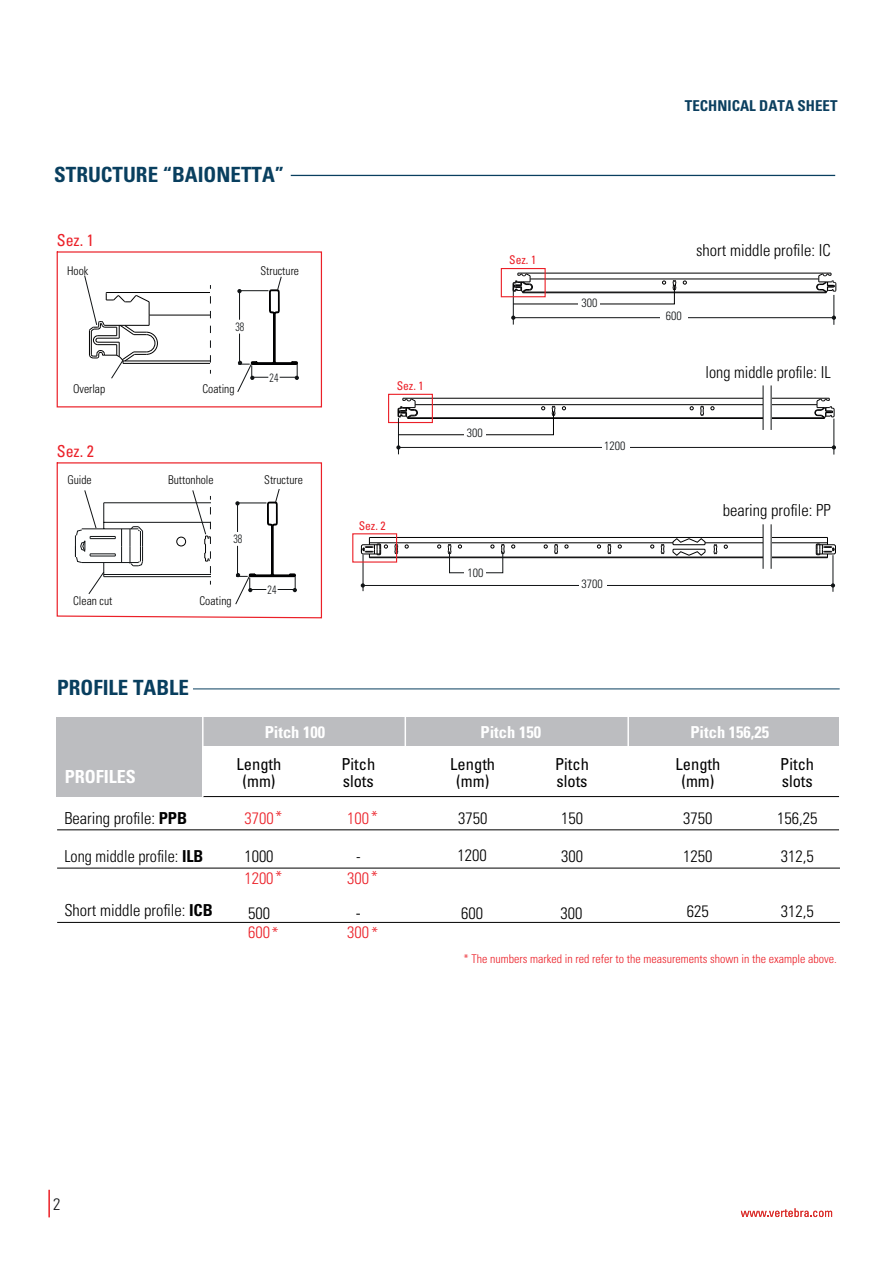
<style>
.page{position:relative;width:893px;height:1263px;background:#fff}
.page>*{position:absolute;margin:0;border:0;box-sizing:border-box;transform-origin:0 0}
.t1{font:700 condensed 21px "Univers LT Std";color:#093f5f}
.t2{font:700 condensed 21px "Univers LT Std";color:#083e5e}
.t3{font:700 condensed 18px "Univers LT Std";color:#fff}
.t4{font:300 condensed 18px "Univers LT Std";color:#000001}
.t5{font:300 condensed 16.5px "Univers LT Std";color:#000001}
.t6{font:condensed 16.5px/16.5px "Univers LT Std";color:#000001;text-align:center}
.t7{font:700 condensed 16.5px "Univers LT Std";color:#fff}
.t8{font:300 condensed 16.5px "Univers LT Std";color:#eb2028}
.t9{font:condensed 16.5px "Univers LT Std";color:#eb2028}
.t10{font:300 condensed 16.5px "Univers LT Std";color:#111416}
.t11{font:700 condensed 15px "Univers LT Std";color:#0b3f5f}
.t12{font:300 condensed 12px "Univers LT Std";color:#eb1f27}
.t13{font:300 condensed 12px "Univers LT Std";color:#000001}
.t14{font:300 condensed 12px "Univers LT Std";color:#111416}
.t15{font:condensed 12px "Univers LT Std";color:#eb2028}
.t16{font:300 condensed 12px "Univers LT Std";color:#111416;scale:.84 1}
.s1{font-weight:700}
</style>
<div class="page">
<svg style="left:741px;top:1208px;width:91px;height:9px"></svg>
<hr style="left:48px;top:1190px;width:2px;height:27px;background:#ec1f26">
<hr style="left:291px;top:175px;width:544px;height:1px;background:#093f5f">
<hr style="left:518px;top:273px;width:313px;height:1px;background:#000001">
<hr style="left:530px;top:279px;width:289px;height:1px;background:#000001">
<hr style="left:523px;top:292px;width:303px;height:1px;background:#000001">
<svg style="left:816px;top:273px;width:21px;height:20px"></svg>
<hr style="left:403px;top:398px;width:426px;height:1px;background:#000001">
<hr style="left:415px;top:404px;width:402px;height:1px;background:#000001">
<svg style="left:562px;top:406px;width:4px;height:4px"></svg>
<svg style="left:700px;top:406px;width:4px;height:10px"></svg>
<hr style="left:408px;top:417px;width:416px;height:1px;background:#000001">
<hr style="left:408px;top:418px;width:416px;height:1px;background:#000001">
<svg style="left:814px;top:398px;width:21px;height:21px"></svg>
<div style="left:388px;top:394px;width:45px;height:29px;border:1px solid #eb2028"></div>
<div style="left:763px;top:387px;width:8px;height:39px;background:#fff"></div>
<hr style="left:398px;top:447px;width:436px;height:1px;background:#111416">
<div style="left:602px;top:436px;width:27px;height:18px;background:#fff"></div>
<hr style="left:834px;top:419px;width:1px;height:36px;background:#111416">
<hr style="left:398px;top:418px;width:1px;height:36px;background:#111416">
<svg style="left:398px;top:398px;width:158px;height:37px"></svg>
<div style="left:464px;top:429px;width:22px;height:11px;background:#fff"></div>
<svg style="left:513px;top:273px;width:163px;height:31px"></svg>
<div style="left:579px;top:298px;width:21px;height:12px;background:#fff"></div>
<svg style="left:832px;top:445px;width:4px;height:5px"></svg>
<svg style="left:396px;top:445px;width:5px;height:5px"></svg>
<hr style="left:513px;top:317px;width:321px;height:1px;background:#111416">
<div style="left:661px;top:307px;width:27px;height:18px;background:#fff"></div>
<hr style="left:834px;top:295px;width:1px;height:30px;background:#111416">
<hr style="left:513px;top:288px;width:1px;height:37px;background:#111416">
<hr style="left:763px;top:385px;width:1px;height:45px;background:#111416">
<hr style="left:771px;top:385px;width:1px;height:45px;background:#111416">
<div style="left:501px;top:268px;width:45px;height:29px;border:1px solid #eb2028"></div>
<svg style="left:56px;top:251px;width:266px;height:157px"></svg>
<svg style="left:56px;top:462px;width:266px;height:157px"></svg>
<div style="left:57px;top:717px;width:782px;height:28px;background:#bcbdc0"></div>
<div style="left:57px;top:717px;width:145px;height:80px;background:#bcbdc0"></div>
<hr style="left:57px;top:829px;width:782px;height:1px;background:#000001">
<hr style="left:203px;top:796px;width:636px;height:1px;background:#000001">
<hr style="left:57px;top:868px;width:783px;height:1px;background:#000001">
<hr style="left:57px;top:922px;width:783px;height:1px;background:#000001">
<hr style="left:193px;top:688px;width:647px;height:1px;background:#093f5f">
<hr style="left:405px;top:714px;width:1px;height:40px;background:#fff">
<hr style="left:202px;top:714px;width:2px;height:83px;background:#fff">
<hr style="left:627px;top:714px;width:2px;height:40px;background:#fff">
<svg style="left:673px;top:538px;width:32px;height:18px"></svg>
<hr style="left:369px;top:537px;width:458px;height:1px;background:#000001">
<hr style="left:705px;top:542px;width:122px;height:1px;background:#000001">
<hr style="left:369px;top:542px;width:304px;height:1px;background:#000001">
<hr style="left:369px;top:557px;width:458px;height:1px;background:#000001">
<svg style="left:816px;top:537px;width:20px;height:21px"></svg>
<svg style="left:714px;top:544px;width:3px;height:10px"></svg>
<svg style="left:661px;top:544px;width:4px;height:10px"></svg>
<svg style="left:361px;top:537px;width:27px;height:21px"></svg>
<svg style="left:448px;top:544px;width:4px;height:10px"></svg>
<svg style="left:501px;top:544px;width:4px;height:10px"></svg>
<svg style="left:554px;top:544px;width:4px;height:10px"></svg>
<svg style="left:608px;top:544px;width:3px;height:10px"></svg>
<div style="left:763px;top:528px;width:8px;height:38px;background:#fff"></div>
<hr style="left:363px;top:585px;width:470px;height:1px;background:#111416">
<div style="left:579px;top:564px;width:27px;height:30px;background:#fff"></div>
<hr style="left:833px;top:555px;width:1px;height:37px;background:#111416">
<hr style="left:363px;top:554px;width:1px;height:37px;background:#111416">
<svg style="left:361px;top:583px;width:4px;height:5px"></svg>
<svg style="left:831px;top:583px;width:4px;height:5px"></svg>
<hr style="left:763px;top:524px;width:1px;height:45px;background:#111416">
<hr style="left:771px;top:524px;width:1px;height:45px;background:#111416">
<div style="left:352px;top:533px;width:45px;height:30px;border:1px solid #eb2028"></div>
<p class="t1" style="left:54px;top:161px;width:231px">STRUCTURE “BAIONETTA”</p>
<p class="t9" style="left:57px;top:229px;width:39px">Sez. 1</p>
<p class="t13" style="left:67px;top:263px;width:23px">Hook</p>
<p class="t13" style="left:73px;top:382px;width:34px">Overlap</p>
<p class="t9" style="left:57px;top:440px;width:39px">Sez. 2</p>
<p class="t13" style="left:260px;top:263px;width:40px">Structure</p>
<p class="t16" style="left:235px;top:319px;width:12px">38</p>
<p class="t13" style="left:202px;top:382px;width:34px">Coating</p>
<p class="t16" style="left:270px;top:371px;width:12px">24</p>
<p class="t13" style="left:67px;top:472px;width:26px">Guide</p>
<p class="t13" style="left:168px;top:472px;width:47px">Buttonhole</p>
<p class="t13" style="left:264px;top:472px;width:40px">Structure</p>
<p class="t16" style="left:233px;top:531px;width:12px">38</p>
<p class="t13" style="left:73px;top:594px;width:41px">Clean cut</p>
<p class="t13" style="left:199px;top:594px;width:34px">Coating</p>
<p class="t16" style="left:268px;top:583px;width:12px">24</p>
<p class="t2" style="left:57px;top:675px;width:133px">PROFILE TABLE</p>
<p class="t11" style="left:685px;top:96px;width:154px">TECHNICAL DATA SHEET</p>
<p class="t15" style="left:509px;top:252px;width:29px">Sez. 1</p>
<p class="t15" style="left:397px;top:378px;width:29px">Sez. 1</p>
<p class="t15" style="left:359px;top:518px;width:29px">Sez. 2</p>
<p class="t14" style="left:467px;top:426px;width:17px">300</p>
<p class="t14" style="left:467px;top:565px;width:17px">100</p>
<p class="t14" style="left:581px;top:295px;width:17px">300</p>
<p class="t14" style="left:604px;top:438px;width:23px">1200</p>
<p class="t14" style="left:582px;top:577px;width:23px">3700</p>
<p class="t5" style="left:696px;top:240px;width:136px">short middle profile: IC</p>
<p class="t14" style="left:666px;top:308px;width:17px">600</p>
<p class="t5" style="left:706px;top:362px;width:127px">long middle profile: IL</p>
<p class="t5" style="left:723px;top:501px;width:110px">bearing profile: PP</p>
<p class="t3" style="left:65px;top:765px;width:73px">PROFILES</p>
<p class="t7" style="left:265px;top:722px;width:62px">Pitch 100</p>
<p class="t7" style="left:480px;top:722px;width:62px">Pitch 150</p>
<p class="t7" style="left:690px;top:722px;width:80px">Pitch 156,25</p>
<p class="t6" style="left:237px;top:756px;width:46px">Length (mm)</p>
<p class="t6" style="left:341px;top:756px;width:35px;text-align:left">Pitch slots</p>
<p class="t6" style="left:450px;top:756px;width:46px">Length (mm)</p>
<p class="t6" style="left:555px;top:756px;width:35px;text-align:left">Pitch slots</p>
<p class="t6" style="left:675px;top:756px;width:46px">Length (mm)</p>
<p class="t6" style="left:780px;top:756px;width:35px;text-align:left">Pitch slots</p>
<p class="t5" style="left:64px;top:808px;width:124px">Bearing profile: <span class="s1">PPB</span></p>
<p class="t5" style="left:64px;top:846px;width:140px">Long middle profile: <span class="s1">ILB</span></p>
<p class="t8" style="left:244px;top:808px;width:40px">3700*</p>
<p class="t5" style="left:244px;top:846px;width:31px">1000</p>
<p class="t8" style="left:244px;top:868px;width:40px">1200*</p>
<p class="t8" style="left:347px;top:808px;width:32px">100*</p>
<p class="t5" style="left:458px;top:808px;width:31px">3750</p>
<p class="t5" style="left:458px;top:845px;width:31px">1200</p>
<p class="t5" style="left:356px;top:846px;width:6px">-</p>
<p class="t8" style="left:347px;top:868px;width:32px">300*</p>
<p class="t5" style="left:561px;top:808px;width:23px">150</p>
<p class="t5" style="left:683px;top:808px;width:31px">3750</p>
<p class="t5" style="left:777px;top:808px;width:42px">156,25</p>
<p class="t5" style="left:561px;top:846px;width:23px">300</p>
<p class="t5" style="left:683px;top:846px;width:31px">1250</p>
<p class="t5" style="left:781px;top:846px;width:34px">312,5</p>
<p class="t5" style="left:64px;top:901px;width:150px">Short middle profile: <span class="s1">ICB</span></p>
<p class="t5" style="left:248px;top:903px;width:23px">500</p>
<p class="t8" style="left:248px;top:923px;width:32px">600*</p>
<p class="t4" style="left:356px;top:902px;width:7px">-</p>
<p class="t8" style="left:347px;top:923px;width:33px">300*</p>
<p class="t5" style="left:461px;top:903px;width:23px">600</p>
<p class="t5" style="left:560px;top:903px;width:23px">300</p>
<p class="t5" style="left:687px;top:902px;width:23px">625</p>
<p class="t5" style="left:781px;top:902px;width:34px">312,5</p>
<p class="t12" style="left:463px;top:951px;width:375px">* The numbers marked in red refer to the measurements shown in the example above.</p>
<p class="t10" style="left:53px;top:1194px;width:9px">2</p>
</div>
